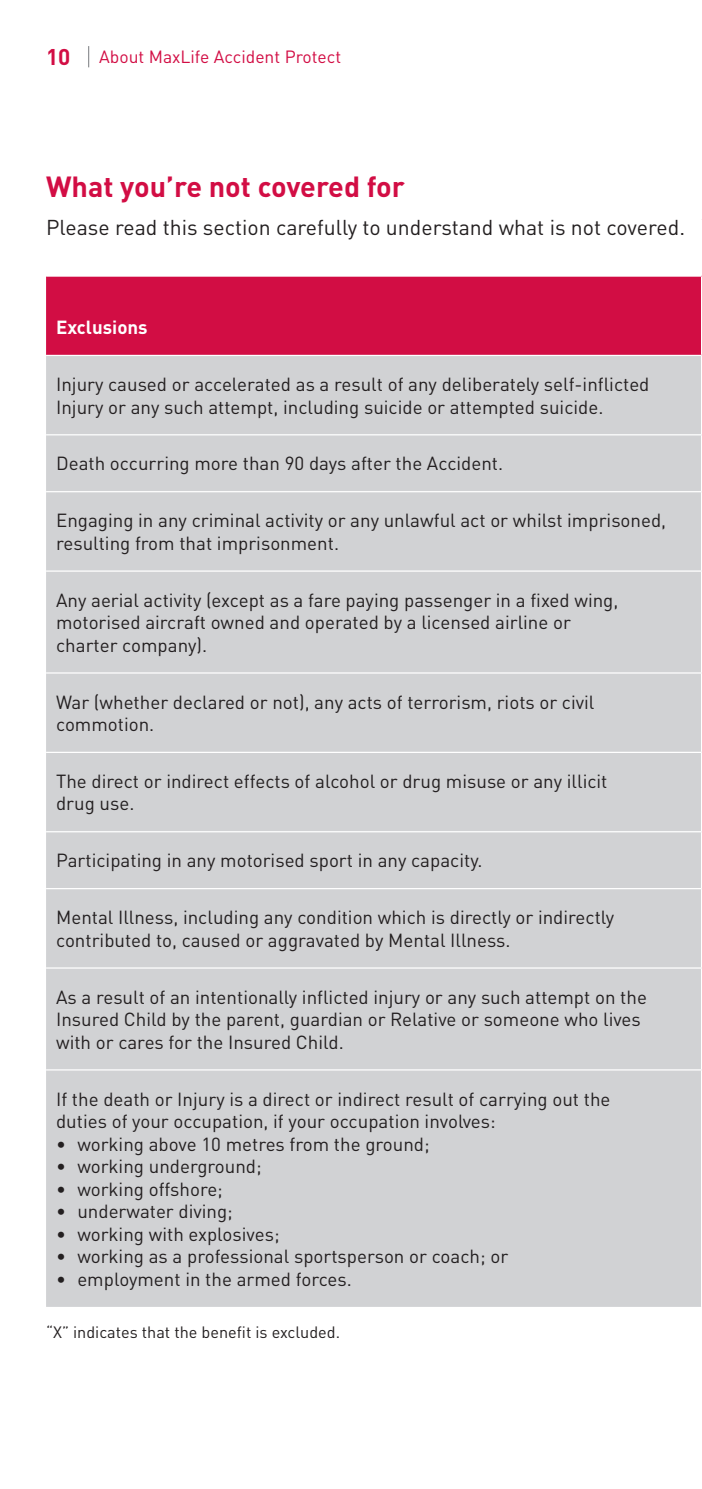
<style>
.page{position:relative;width:702px;height:1489px;background:#fff}
.page>*{position:absolute;margin:0;border:0;box-sizing:border-box;transform-origin:0 0}
.t1{font:700 28.75px "DINOT";color:#d20d44}
.t2{font:700 22.5px "DINOT";color:#d20d44}
.t3{font:21.25px "DINOT";color:#231f20}
.t4{font:18.75px/22.5px "DINOT";color:#231f20}
.t5{font:700 18.75px "DINOT";color:#fff}
.t6{font:17.5px "DINOT";color:#d20d44}
.t7{font:16.25px "DINOT";color:#231f20}
</style>
<div class="page">
<svg style="left:88px;top:46px;width:1px;height:21px"></svg>
<div style="left:46px;top:277px;width:655px;height:78px;background:#d20d44"></div>
<div style="left:46px;top:356px;width:655px;height:950px;background:#d1d2d4"></div>
<hr style="left:46px;top:434px;width:655px;height:1px;background:#fff">
<hr style="left:46px;top:491px;width:655px;height:1px;background:#fff">
<hr style="left:46px;top:570px;width:655px;height:1px;background:#fff">
<hr style="left:46px;top:672px;width:655px;height:1px;background:#fff">
<hr style="left:46px;top:751px;width:655px;height:2px;background:#fff">
<hr style="left:46px;top:831px;width:655px;height:1px;background:#fff">
<hr style="left:46px;top:888px;width:655px;height:1px;background:#fff">
<hr style="left:46px;top:967px;width:655px;height:1px;background:#fff">
<hr style="left:46px;top:1069px;width:655px;height:1px;background:#fff">
<p class="t2" style="left:46px;top:42px;width:26px">10</p>
<p class="t6" style="left:99px;top:46px;width:243px">About MaxLife Accident Protect</p>
<h1 class="t1" style="left:46px;top:167px;width:360px">What you’re not covered for</h1>
<p class="t3" style="left:46px;top:214px;width:640px">Please read this section carefully to understand what is not covered.</p>
<p class="t5" style="left:56px;top:315px;width:93px">Exclusions</p>
<p class="t4" style="left:56px;top:372px;width:595px">Injury caused or accelerated as a result of any deliberately self-inflicted<br>Injury or any such attempt, including suicide or attempted suicide.</p>
<p class="t4" style="left:56px;top:452px;width:448px">Death occurring more than 90 days after the Accident.</p>
<p class="t4" style="left:56px;top:509px;width:611px">Engaging in any criminal activity or any unlawful act or whilst imprisoned, resulting from that imprisonment.</p>
<p class="t4" style="left:56px;top:588px;width:564px">Any aerial activity (except as a fare paying passenger in a fixed wing, motorised aircraft owned and operated by a licensed airline or charter company).</p>
<p class="t4" style="left:56px;top:690px;width:540px">War (whether declared or not), any acts of terrorism, riots or civil commotion.</p>
<p class="t4" style="left:56px;top:769px;width:553px">The direct or indirect effects of alcohol or drug misuse or any illicit drug use.</p>
<p class="t4" style="left:56px;top:849px;width:428px">Participating in any motorised sport in any capacity.</p>
<p class="t4" style="left:56px;top:905px;width:559px">Mental Illness, including any condition which is directly or indirectly contributed to, caused or aggravated by Mental Illness.</p>
<p class="t4" style="left:56px;top:985px;width:592px">As a result of an intentionally inflicted injury or any such attempt on the<br>Insured Child by the parent, guardian or Relative or someone who lives with or cares for the Insured Child.</p>
<p class="t4" style="left:56px;top:1087px;width:556px">If the death or Injury is a direct or indirect result of carrying out the duties of your occupation, if your occupation involves:</p>
<p class="t4" style="left:56px;top:1132px;width:375px">• working above 10 metres from the ground;</p>
<p class="t4" style="left:56px;top:1154px;width:207px">• working underground;</p>
<p class="t4" style="left:56px;top:1177px;width:168px">• working offshore;</p>
<p class="t4" style="left:56px;top:1199px;width:178px">• underwater diving;</p>
<p class="t4" style="left:56px;top:1222px;width:225px">• working with explosives;</p>
<p class="t4" style="left:56px;top:1244px;width:453px">• working as a professional sportsperson or coach; or</p>
<p class="t4" style="left:56px;top:1267px;width:297px">• employment in the armed forces.</p>
<p class="t7" style="left:46px;top:1321px;width:295px">“X” indicates that the benefit is excluded.</p>
</div>
